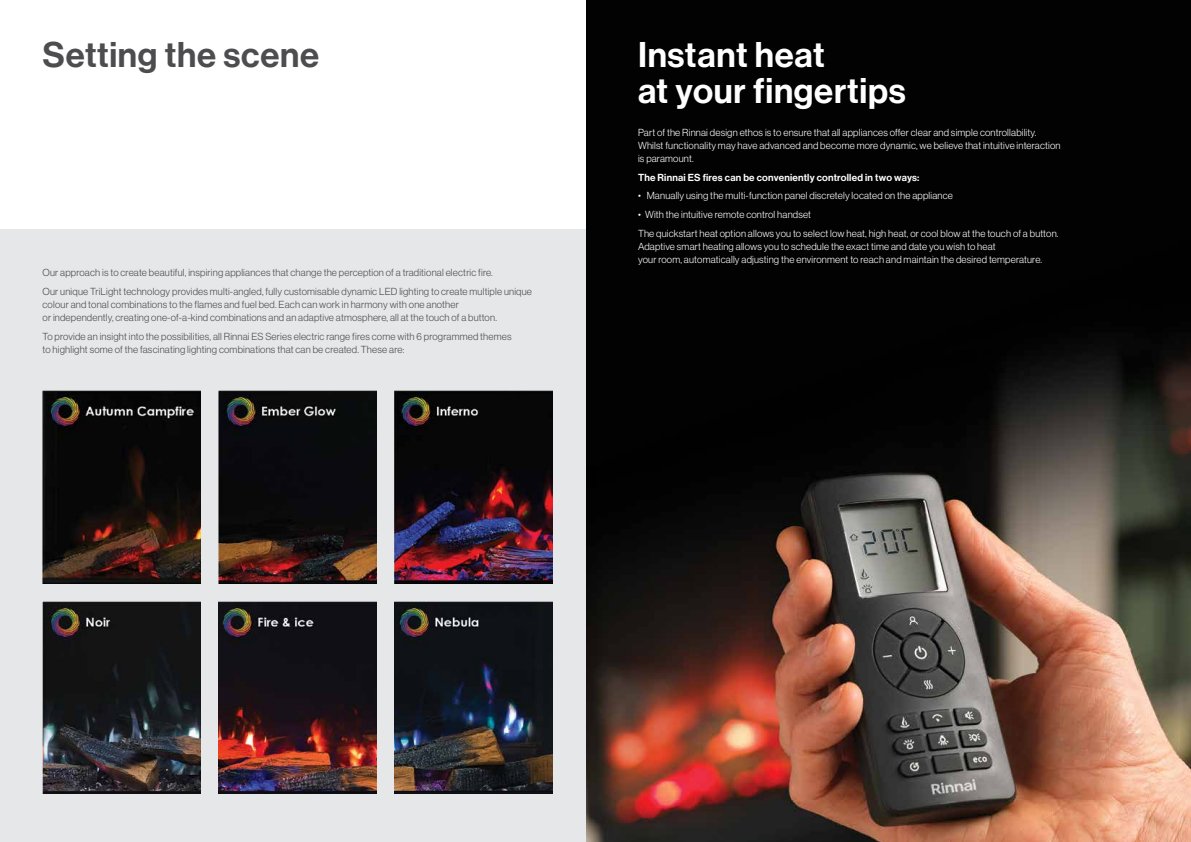
<style>
.page{position:relative;width:1191px;height:842px;background:#fff}
.page>*{position:absolute;margin:0;border:0;box-sizing:border-box;transform-origin:0 0}
.t1{font:35px/36px "N Haas Grotesk DS Pro 65 Md";letter-spacing:.02em;color:#fff}
.t2{font:35px "N Haas Grotesk DS Pro 65 Md";letter-spacing:.02em;color:#4d4d4f}
.t3{font:10px/13px "N Haas Grotesk DS Pro 45 Lt";letter-spacing:.02em;color:#4d4d4f}
.t4{font:10px/13px "N Haas Grotesk DS Pro 45 Lt";letter-spacing:.02em;color:#fff}
.t5{font:10px "N Haas Grotesk DS Pro 65 Md";letter-spacing:.02em;color:#fff}
</style>
<div class="page">
<div style="left:0;top:230px;width:595px;height:612px;background:#e6e7e8"></div>
<img style="left:43px;top:391px;width:158px;height:192px">
<img style="left:218px;top:391px;width:159px;height:192px">
<img style="left:394px;top:391px;width:159px;height:192px">
<img style="left:43px;top:601px;width:158px;height:193px">
<img style="left:218px;top:601px;width:159px;height:193px">
<img style="left:394px;top:601px;width:159px;height:193px">
<img style="left:587px;top:0;width:604px;height:842px">
<h1 class="t2" style="left:43px;top:34px;width:278px">Setting the scene</h1>
<p class="t3" style="left:43px;top:263px;width:491px;line-height:18.7px">Our approach is to create beautiful, inspiring appliances that change the perception of a traditional electric fire.<br>Our unique TriLight technology provides multi-angled, fully customisable dynamic LED lighting to create multiple unique</p>
<p class="t3" style="left:43px;top:298px;width:456px">colour and tonal combinations to the flames and fuel bed. Each can work in harmony with one another<br>or independently, creating one-of-a-kind combinations and an adaptive atmosphere, all at the touch of a button.</p>
<p class="t3" style="left:43px;top:329px;width:470px">To provide an insight into the possibilities, all Rinnai ES Series electric range fires come with 6 programmed themes to highlight some of the fascinating lighting combinations that can be created. These are:</p>
<h1 class="t1" style="left:638px;top:37px;width:269px">Instant heat<br>at your fingertips</h1>
<p class="t4" style="left:638px;top:126px;width:424px">Part of the Rinnai design ethos is to ensure that all appliances offer clear and simple controllability.<br>Whilst functionality may have advanced and become more dynamic, we believe that intuitive interaction is paramount.</p>
<p class="t5" style="left:638px;top:171px;width:283px">The Rinnai ES fires can be conveniently controlled in two ways:</p>
<p class="t4" style="left:638px;top:189px;width:316px">• Manually using the multi-function panel discretely located on the appliance</p>
<p class="t4" style="left:638px;top:205px;width:422px;line-height:18.7px">• With the intuitive remote control handset<br>The quickstart heat option allows you to select low heat, high heat, or cool blow at the touch of a button.</p>
<p class="t4" style="left:638px;top:240px;width:405px">Adaptive smart heating allows you to schedule the exact time and date you wish to heat<br>your room, automatically adjusting the environment to reach and maintain the desired temperature.</p>
</div>
